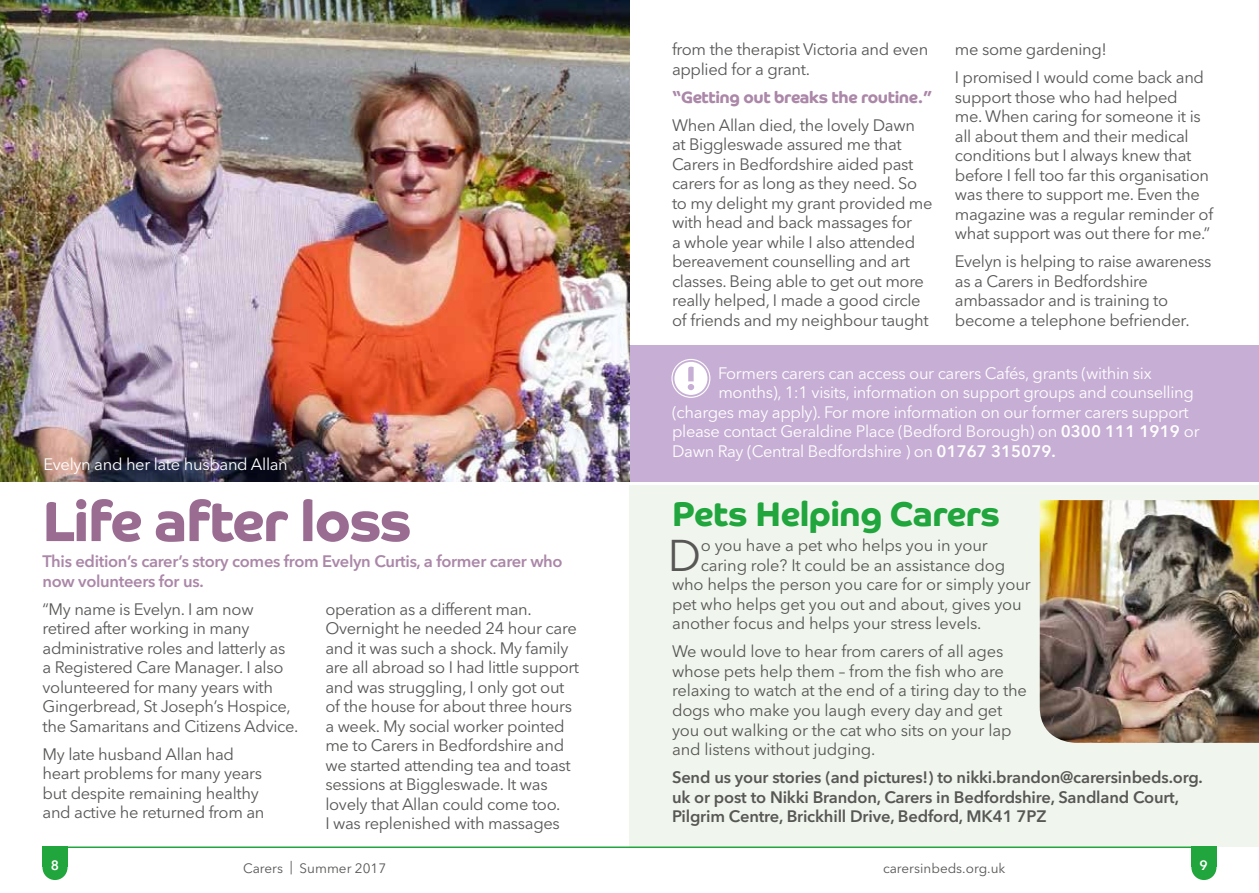
<style>
.page{position:relative;width:1259px;height:893px;background:#fff}
.page>*{position:absolute;margin:0;border:0;box-sizing:border-box;transform-origin:0 0}
.t1{font:700 57px "Co Headline W01";letter-spacing:-.02em;color:#9a6c92}
.t2{font:44.1px "Avenir Next LT Pro";color:#575756}
.t3{font:34.5px "Co Headline Bd";letter-spacing:-.01em;color:#21a53d}
.t4{font:16.5px/19.5px "Avenir Next LT Pro";letter-spacing:-.02em;color:#575756}
.t5{font:16.5px "Avenir Next LT Pro";letter-spacing:-.02em;color:#fff}
.t6{font:600 16.5px/19.5px "Avenir Next LT Pro";letter-spacing:-.01em;color:#575756}
.t7{font:600 16.5px/19.5px "Avenir Next LT Pro";letter-spacing:-.02em;color:#ab87a8}
.t8{font:700 16.5px "Co Headline W01";letter-spacing:-.02em;color:#ab87a8}
.t9{font:13.5px "Avenir Next LT Pro";color:#575756}
.t10{font:600 13.5px "Avenir Next LT Pro";color:#fff}
.s1{font-weight:600}
</style>
<div class="page">
<div style="left:629px;top:485px;width:630px;height:361px;background:#f0f6ed"></div>
<div style="left:629px;top:345px;width:630px;height:136px;background:#c7aed4"></div>
<img style="left:0;top:0;width:629px;height:481px">
<div style="left:674px;top:362px;width:33px;height:33px;background:#fff;border-radius:50%"></div>
<div style="left:671px;top:359px;width:39px;height:39px;border:1px solid #fff;border-radius:50%"></div>
<svg style="left:688px;top:367px;width:6px;height:23px"></svg>
<img style="left:1039px;top:500px;width:220px;height:243px">
<div style="left:42px;top:847px;width:26px;height:20px;background:#21a53d"></div>
<div style="left:42px;top:855px;width:25px;height:25px;background:#21a53d;border-radius:50%"></div>
<div style="left:1191px;top:847px;width:25px;height:20px;background:#21a53d"></div>
<div style="left:1191px;top:855px;width:25px;height:25px;background:#21a53d;border-radius:50%"></div>
<hr style="left:42px;top:846px;width:1174px;height:2px;background:#21a53d">
<p class="t5" style="left:44px;top:454px;width:246px">Evelyn and her late husband Allan</p>
<h1 class="t1" style="left:42px;top:489px;width:371px">Life after loss</h1>
<p class="t7" style="left:43px;top:552px;width:521px">This edition’s carer’s story comes from Evelyn Curtis, a former carer who now volunteers for us.</p>
<p class="t4" style="left:43px;top:599px;width:257px">“My name is Evelyn. I am now retired after working in many administrative roles and latterly as<br>a Registered Care Manager. I also volunteered for many years with<br>Gingerbread, St Joseph’s Hospice, the Samaritans and Citizens Advice.</p>
<p class="t4" style="left:43px;top:744px;width:223px">My late husband Allan had heart problems for many years but despite remaining healthy and active he returned from an</p>
<p class="t4" style="left:325px;top:599px;width:255px">operation as a different man.<br>Overnight he needed 24 hour care and it was such a shock. My family are all abroad so I had little support and was struggling, I only got out of the house for about three hours a week. My social worker pointed me to Carers in Bedfordshire and we started attending tea and toast sessions at Biggleswade. It was lovely that Allan could come too.<br>I was replenished with massages</p>
<p class="t4" style="left:672px;top:40px;width:258px">from the therapist Victoria and even applied for a grant.</p>
<p class="t8" style="left:672px;top:87px;width:262px">“Getting out breaks the routine.”</p>
<p class="t4" style="left:672px;top:115px;width:262px">When Allan died, the lovely Dawn<br>at Biggleswade assured me that<br>Carers in Bedfordshire aided past carers for as long as they need. So to my delight my grant provided me with head and back massages for<br>a whole year while I also attended bereavement counselling and art classes. Being able to get out more really helped, I made a good circle of friends and my neighbour taught</p>
<p class="t4" style="left:955px;top:35px;width:251px;line-height:28px">me some gardening!<br>I promised I would come back and</p>
<p class="t4" style="left:955px;top:87px;width:260px">support those who had helped<br>me. When caring for someone it is all about them and their medical conditions but I always knew that before I fell too far this organisation was there to support me. Even the magazine was a regular reminder of what support was out there for me.”</p>
<p class="t4" style="left:955px;top:252px;width:258px">Evelyn is helping to raise awareness as a Carers in Bedfordshire ambassador and is training to become a telephone befriender.</p>
<p class="t5" style="left:718px;top:363px;width:435px">Formers carers can access our carers Cafés, grants (within six</p>
<p class="t5" style="left:718px;top:383px;width:477px">months), 1:1 visits, information on support groups and counselling</p>
<p class="t5" style="left:672px;top:402px;width:518px">(charges may apply). For more information on our former carers support</p>
<p class="t5" style="left:672px;top:422px;width:529px">please contact Geraldine Place (Bedford Borough) on <span class="s1">0300 111 1919</span> or</p>
<p class="t5" style="left:672px;top:441px;width:385px">Dawn Ray (Central Bedfordshire ) on <span class="s1">01767 315079.</span></p>
<h3 class="t3" style="left:672px;top:492px;width:329px">Pets Helping Carers</h3>
<h2 class="t2" style="left:668px;top:529px;width:35px">D</h2>
<p class="t4" style="left:701px;top:536px;width:288px">o you have a pet who helps you in your</p>
<p class="t4" style="left:701px;top:555px;width:306px">caring role? It could be an assistance dog</p>
<p class="t4" style="left:672px;top:575px;width:360px">who helps the person you care for or simply your</p>
<p class="t4" style="left:672px;top:594px;width:351px">pet who helps get you out and about, gives you</p>
<p class="t4" style="left:672px;top:614px;width:311px">another focus and helps your stress levels.</p>
<p class="t4" style="left:672px;top:642px;width:356px">We would love to hear from carers of all ages whose pets help them – from the fish who are relaxing to watch at the end of a tiring day to the dogs who make you laugh every day and get you out walking or the cat who sits on your lap and listens without judging.</p>
<p class="t6" style="left:672px;top:767px;width:532px">Send us your stories (and pictures!) to nikki.brandon@carersinbeds.org. uk or post to Nikki Brandon, Carers in Bedfordshire, Sandland Court,<br>Pilgrim Centre, Brickhill Drive, Bedford, MK41 7PZ</p>
<p class="t10" style="left:51px;top:857px;width:10px">8</p>
<p class="t9" style="left:243px;top:860px;width:144px">Carers | Summer 2017</p>
<p class="t9" style="left:883px;top:860px;width:124px">carersinbeds.org.uk</p>
<p class="t10" style="left:1199px;top:857px;width:10px">9</p>
</div>
